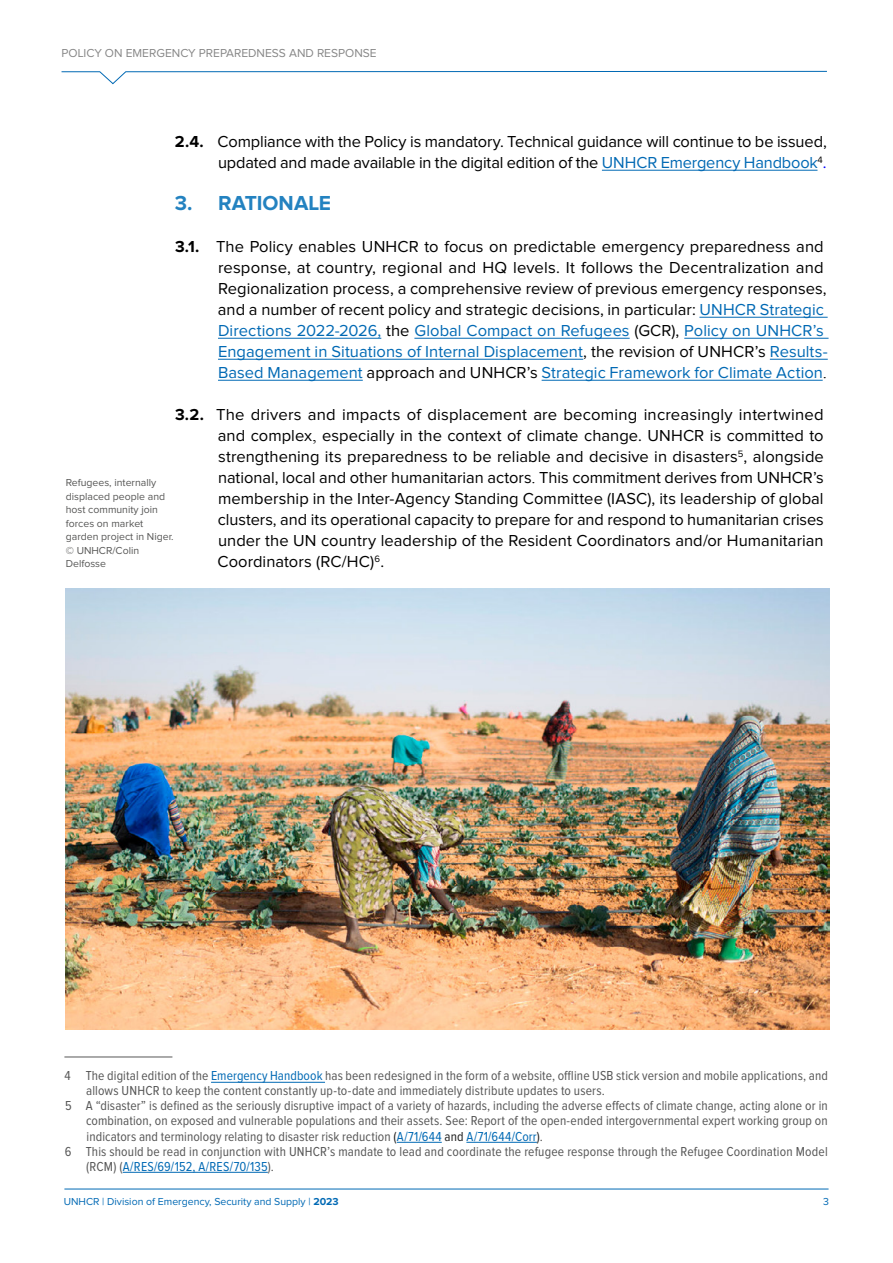
<style>
.page{position:relative;width:893px;height:1263px;background:#fff}
.page>*{position:absolute;margin:0;border:0;box-sizing:border-box;transform-origin:0 0}
.t1{font:700 21px "Proxima Nova";color:#2382c0}
.t2{font:16.5px/21px "Proxima Nova";color:#000;text-align:right}
.t3{font:13.5px "Proxima Nova Cond";letter-spacing:.01em;color:#565656}
.t4{font:13.5px "Proxima Nova Cond";letter-spacing:.01em;color:#0069b4}
.t5{font:12px "Proxima Nova";color:#878787}
.t6{font:10.5px/13.5px "Proxima Nova";color:#575756}
.t7{font:10.5px "Proxima Nova";color:#0069b4}
.s1{font-weight:700}
.s2{color:#0069b4}
.s3{color:#00f}
.s4{font-family:"Times New Roman"}
.s5{color:#1f1f1f}
.s6{color:#565656}
</style>
<div class="page">
<svg style="left:61px;top:71px;width:766px;height:14px"></svg>
<hr style="left:64px;top:1189px;width:764px;height:1px;background:#0069b4">
<hr style="left:602px;top:170px;width:215px;height:1px;background:#0069b4">
<hr style="left:699px;top:317px;width:129px;height:1px;background:#0069b4">
<hr style="left:218px;top:338px;width:163px;height:1px;background:#0069b4">
<hr style="left:414px;top:338px;width:216px;height:1px;background:#0069b4">
<hr style="left:684px;top:338px;width:144px;height:1px;background:#0069b4">
<hr style="left:218px;top:359px;width:365px;height:1px;background:#0069b4">
<hr style="left:770px;top:359px;width:58px;height:1px;background:#0069b4">
<hr style="left:218px;top:380px;width:145px;height:1px;background:#0069b4">
<hr style="left:542px;top:380px;width:281px;height:1px;background:#0069b4">
<hr style="left:64px;top:1056px;width:108px;height:1px;background:#565656">
<hr style="left:211px;top:1082px;width:114px;height:1px;background:#0069b4">
<hr style="left:397px;top:1142px;width:45px;height:1px;background:#0069b4">
<hr style="left:466px;top:1142px;width:71px;height:1px;background:#0069b4">
<hr style="left:123px;top:1172px;width:145px;height:1px;background:#0069b4">
<img style="left:66px;top:588px;width:763px;height:441px">
<p class="t5" style="left:61px;top:47px;width:317px">POLICY ON EMERGENCY PREPAREDNESS AND RESPONSE</p>
<p class="t2" style="left:175px;top:132px;width:653px"><span class="s1">2.4.</span> Compliance with the Policy is mandatory. Technical guidance will continue to be issued, updated and made available in the digital edition of the <span class="s2">UNHCR Emergency Handbook</span><sup>4</sup><span class="s3">.</span></p>
<p class="t1" style="left:175px;top:193px;width:158px">3. RATIONALE</p>
<p class="t2" style="left:218px;top:237px;width:611px;text-align:left;text-indent:-43px"><span class="s1">3.1.</span> The Policy enables UNHCR to focus on predictable emergency preparedness and response, at country, regional and HQ levels. It follows the Decentralization and Regionalization process, a comprehensive review of previous emergency responses, and a number of recent policy and strategic decisions, in particular: <span class="s2">UNHCR Strategic Directions 2022-2026,</span> the <span class="s2">Global Compact on Refugees</span> (GCR), <span class="s2">Policy on UNHCR’s Engagement in Situations of Internal Displacement</span>, the revision of UNHCR’s <span class="s2">Results-Based Management</span> approach and UNHCR’s <span class="s2">Strategic Framework for Climate Action</span><span class="s4">.</span></p>
<p class="t2" style="left:217px;top:405px;width:608px;text-align:justify;text-indent:-42px"><span class="s1">3.2.</span> The drivers and impacts of displacement are becoming increasingly intertwined and complex<span class="s4">,</span> especially in the context of climate change. UNHCR is committed to strengthening its preparedness to be reliable and decisive in disasters<sup>5</sup>, alongside national, local and other humanitarian actors<span class="s4">.</span> This commitment derives from UNHCR’s membership in the Inter-Agency Standing Committee (IASC), its leadership of global clusters, and its operational capacity to prepare for and respond to humanitarian crises under the UN country leadership of the Resident Coordinators and/or Humanitarian Coordinators (RC/HC)<sup>6</sup>.</p>
<p class="t6" style="left:66px;top:476px;width:109px">Refugees, internally displaced people and host community join forces on market garden project in Niger. © UNHCR/Colin<br>Delfosse</p>
<p class="t3" style="left:64px;top:1070px;width:765px">4 The digital edition of the <span class="s2">Emergency Handbook</span> has been redesigned in the form of a website, offline USB stick version and mobile applications, and</p>
<p class="t3" style="left:86px;top:1085px;width:520px">allows UNHCR to keep the content constantly up-to-date and immediately distribute updates to users.</p>
<p class="t3" style="left:65px;top:1100px;width:764px">5 A “disaster” is defined as the seriously disruptive impact of a variety of hazards, including the adverse effects of climate change, acting alone or in</p>
<p class="t3" style="left:86px;top:1115px;width:743px">combination, on exposed and vulnerable populations and their assets. See: Report of the open-ended intergovernmental expert working group on</p>
<p class="t3" style="left:87px;top:1130px;width:458px">indicators and terminology relating to disaster risk reduction <span class="s5">(</span><span class="s2">A/71/644</span> <span class="s5">and</span> <span class="s2">A/71/644/Corr</span><span class="s5">)</span>.</p>
<p class="t3" style="left:65px;top:1145px;width:764px">6 This should be read in conjunction with UNHCR’s mandate to lead and coordinate the refugee response through the Refugee Coordination Model</p>
<p class="t4" style="left:86px;top:1160px;width:189px"><span class="s6">(RCM) (</span>A/RES/69/152, A/RES/70/135<span class="s6">).</span></p>
<p class="t7" style="left:64px;top:1197px;width:276px">UNHCR | Division of Emergency, Security and Supply | <span class="s1">2023</span></p>
<p class="t7" style="left:823px;top:1197px;width:7px">3</p>
</div>
